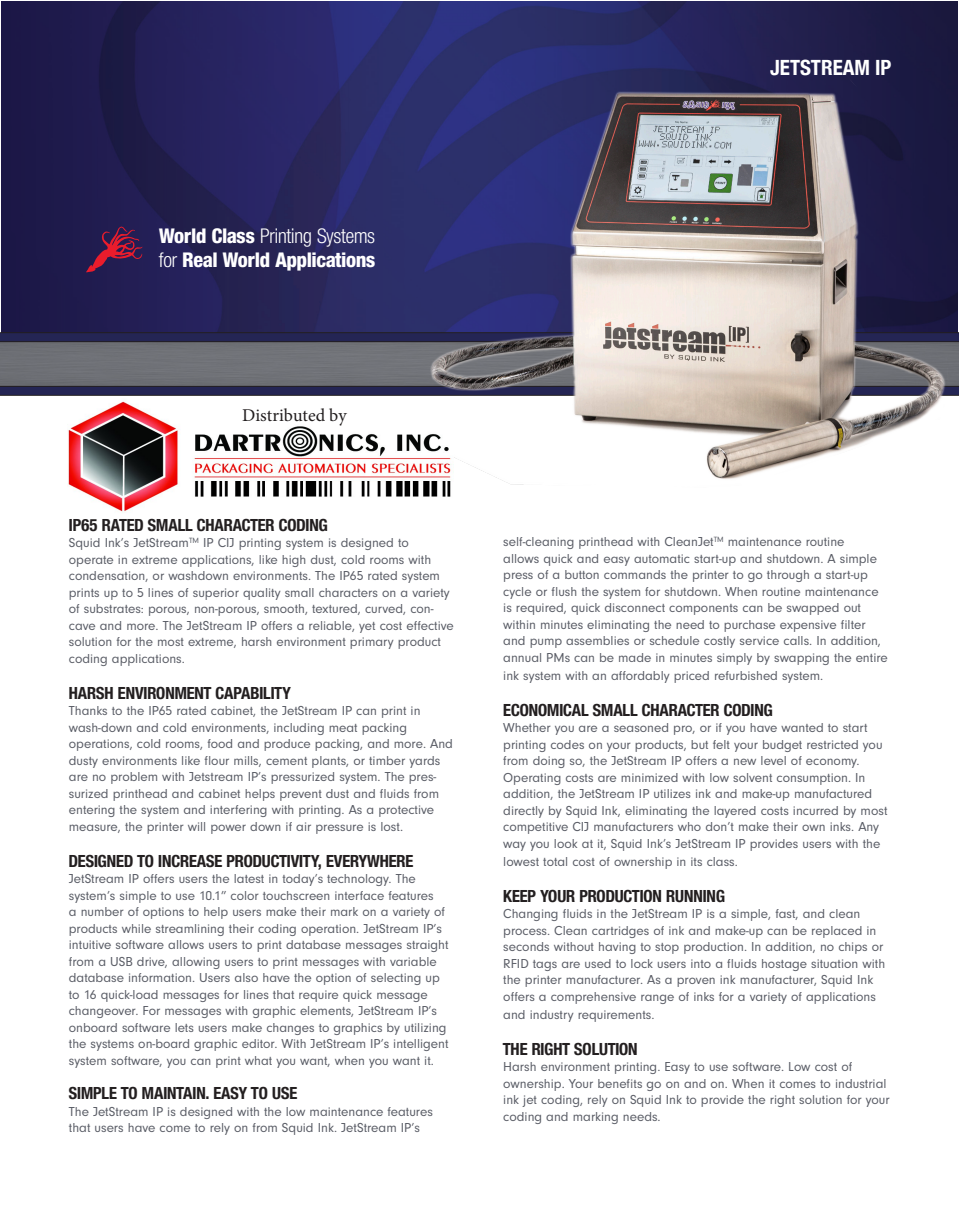
<style>
.page{position:relative;width:959px;height:1229px;background:#fff}
.page>*{position:absolute;margin:0;border:0;box-sizing:border-box;transform-origin:0 0}
.t1{font:condensed 21.75px "Nimbus San Nov D";color:#fff}
.t2{font:21.75px "Nimbus San Nov D Heav Cond";color:#fff}
.Bullet_Table_List{font:700 condensed 21px "Helvetica Neue";color:#fff}
.Body_Copy{font:700 condensed 18px "Nimbus San Nov D";color:#231f20}
.t3{font:18px "Minion Pro";color:#221e1f}
.Sub_Head{font:13.5px/16.5px "Neuzeit Gro T";color:#5a5d66}
.s1{font-family:"Nimbus San Nov D Heav Cond";font-stretch:normal}
.s2{font-family:"Nimbus San Nov D";font-stretch:condensed}
</style>
<div class="page">
<img style="left:1px;top:1px;width:956px;height:331px">
<div style="left:0;top:337px;width:958px;height:55px;background:#6f7176"></div>
<svg style="left:0;top:332px;width:421px;height:10px;background:#23234a"></svg>
<svg style="left:0;top:386px;width:421px;height:9px;background:#23244d"></svg>
<svg style="left:86px;top:226px;width:56px;height:46px;background:#531c48"></svg>
<img style="left:421px;top:62px;width:537px;height:423px">
<img style="left:68px;top:399px;width:385px;height:113px">
<p class="Bullet_Table_List" style="left:770px;top:50px;width:123px">JETSTREAM IP</p>
<p class="t1" style="left:159px;top:224px;width:217px"><span class="s1">World Class</span> Printing Systems</p>
<p class="t2" style="left:159px;top:246px;width:218px"><span class="s2">for</span> Real World Applications</p>
<h3 class="t3" style="left:242px;top:403px;width:106px">Distributed by</h3>
<p class="Body_Copy" style="left:69px;top:514px;width:260px">IP65 RATED SMALL CHARACTER CODING</p>
<p class="Sub_Head" style="left:69px;top:534px;width:341px">Squid Ink’s JetStream<sup>TM</sup> IP CIJ printing system is designed to</p>
<p class="Sub_Head" style="left:69px;top:551px;width:386px">operate in extreme applications, like high dust, cold rooms with condensation, or washdown environments. The IP65 rated system prints up to 5 lines of superior quality small characters on a variety of substrates: porous, non-porous, smooth, textured, curved, con&shy;cave and more. The JetStream IP offers a reliable, yet cost effective solution for the most extreme, harsh environment primary product coding applications.</p>
<p class="Body_Copy" style="left:69px;top:682px;width:223px">HARSH ENVIRONMENT CAPABILITY</p>
<p class="Sub_Head" style="left:69px;top:702px;width:353px">Thanks to the IP65 rated cabinet, the JetStream IP can print in wash-down and cold environments, including meat packing</p>
<p class="Sub_Head" style="left:69px;top:735px;width:385px">operations, cold rooms, food and produce packing, and more. And dusty environments like flour mills, cement plants, or timber yards are no problem with Jetstream IP’s pressurized system. The pres&shy;surized printhead and cabinet helps prevent dust and fluids from entering the system and interfering with printing. As a protective measure, the printer will power down if air pressure is lost.</p>
<p class="Body_Copy" style="left:69px;top:850px;width:346px">DESIGNED TO INCREASE PRODUCTIVITY, EVERYWHERE</p>
<p class="Sub_Head" style="left:69px;top:870px;width:381px">JetStream IP offers users the latest in today’s technology. The system’s simple to use 10.1” color touchscreen interface features<br>a number of options to help users make their mark on a variety of products while streamlining their coding operation. JetStream IP’s intuitive software allows users to print database messages straight from a USB drive, allowing users to print messages with variable database information. Users also have the option of selecting up to 16 quick-load messages for lines that require quick message changeover. For messages with graphic elements, JetStream IP’s onboard software lets users make changes to graphics by utilizing the systems on-board graphic editor. With JetStream IP’s intelligent system software, you can print what you want, when you want it.</p>
<p class="Body_Copy" style="left:69px;top:1083px;width:230px">SIMPLE TO MAINTAIN. EASY TO USE</p>
<p class="Sub_Head" style="left:69px;top:1103px;width:365px">The JetStream IP is designed with the low maintenance features that users have come to rely on from Squid Ink. JetStream IP’s</p>
<p class="Sub_Head" style="left:503px;top:534px;width:343px">self-cleaning printhead with CleanJet<sup>TM</sup> maintenance routine</p>
<p class="Sub_Head" style="left:503px;top:550px;width:386px">allows quick and easy automatic start-up and shutdown. A simple press of a button commands the printer to go through a start-up cycle or flush the system for shutdown. When routine maintenance is required, quick disconnect components can be swapped out within minutes eliminating the need to purchase expensive filter and pump assemblies or schedule costly service calls. In addition, annual PMs can be made in minutes simply by swapping the entire</p>
<p class="Sub_Head" style="left:503px;top:667px;width:321px">ink system with an affordably priced refurbished system.</p>
<p class="Body_Copy" style="left:503px;top:699px;width:271px">ECONOMICAL SMALL CHARACTER CODING</p>
<p class="Sub_Head" style="left:503px;top:720px;width:386px">Whether you are a seasoned pro, or if you have wanted to start printing codes on your products, but felt your budget restricted you from doing so, the JetStream IP offers a new level of economy.<br>Operating costs are minimized with low solvent consumption. In addition, the JetStream IP utilizes ink and make-up manufactured directly by Squid Ink, eliminating the layered costs incurred by most competitive CIJ manufacturers who don’t make their own inks. Any way you look at it, Squid Ink’s JetStream IP provides users with the</p>
<p class="Sub_Head" style="left:503px;top:853px;width:236px">lowest total cost of ownership in its class.</p>
<p class="Body_Copy" style="left:503px;top:885px;width:223px">KEEP YOUR PRODUCTION RUNNING</p>
<p class="Sub_Head" style="left:503px;top:906px;width:383px">Changing fluids in the JetStream IP is a simple, fast, and clean process. Clean cartridges of ink and make-up can be replaced in seconds without having to stop production. In addition, no chips or RFID tags are used to lock users into a fluids hostage situation with the printer manufacturer. As a proven ink manufacturer, Squid Ink offers a comprehensive range of inks for a variety of applications</p>
<p class="Sub_Head" style="left:503px;top:1006px;width:153px">and industry requirements.</p>
<p class="Body_Copy" style="left:503px;top:1038px;width:136px">THE RIGHT SOLUTION</p>
<p class="Sub_Head" style="left:503px;top:1059px;width:388px">Harsh environment printing. Easy to use software. Low cost of ownership. Your benefits go on and on. When it comes to industrial ink jet coding, rely on Squid Ink to provide the right solution for your coding and marking needs.</p>
</div>
